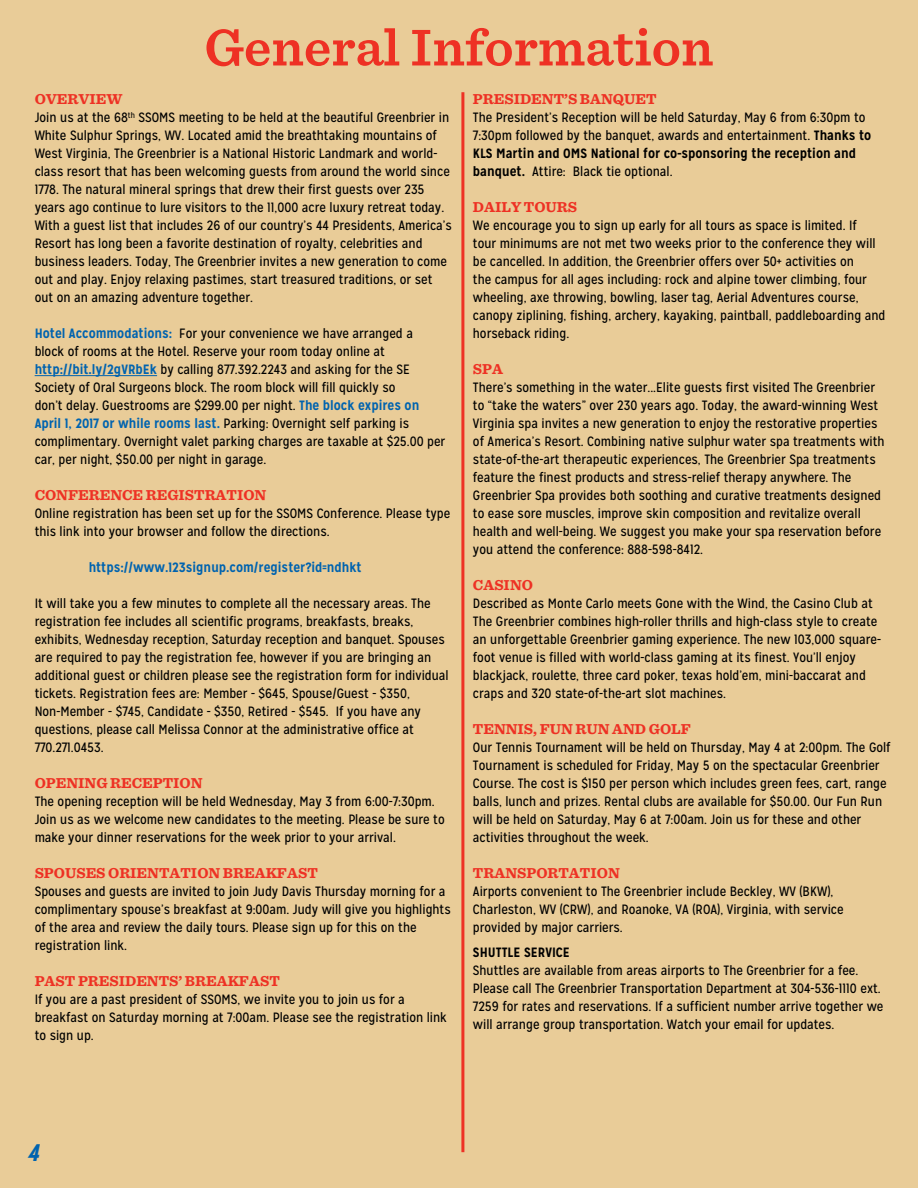
<style>
.page{position:relative;width:918px;height:1188px;background:#e9cc98}
.page>*{position:absolute;margin:0;border:0;box-sizing:border-box;transform-origin:0 0}
.t1{font:600 54px "Sentinel";color:#ee3124}
.t2{font:italic 700 24px "Mission Gothic";color:#0063af}
.t3{font:700 15px "Sentinel";color:#ee3124}
.t4{font:13.5px/18px "Mission Gothic";color:#000}
.t5{font:700 13.5px "Mission Gothic";color:#0063af}
.t6{font:700 13.5px "Mission Gothic";color:#000}
.s1{font-weight:700;color:#0063af}
.s2{font-weight:700}
</style>
<div class="page">
<hr style="left:35px;top:375px;width:122px;height:1px;background:#0063af">
<hr style="left:461px;top:92px;width:3px;height:1060px;background:#ee3124">
<h1 class="t1" style="left:204px;top:6px;width:511px">General Information</h1>
<p class="t3" style="left:35px;top:87px;width:89px">OVERVIEW</p>
<p class="t4" style="left:35px;top:109px;width:419px">Join us at the 68<sup>th</sup> SSOMS meeting to be held at the beautiful Greenbrier in White Sulphur Springs, WV. Located amid the breathtaking mountains of West Virginia, The Greenbrier is a National Historic Landmark and world&shy;class resort that has been welcoming guests from around the world since 1778. The natural mineral springs that drew their first guests over 235 years ago continue to lure visitors to the 11,000 acre luxury retreat today.<br>With a guest list that includes 26 of our country’s 44 Presidents, America’s Resort has long been a favorite destination of royalty, celebrities and business leaders. Today, The Greenbrier invites a new generation to come out and play. Enjoy relaxing pastimes, start treasured traditions, or set out on an amazing adventure together.</p>
<p class="t4" style="left:35px;top:325px;width:412px"><span class="s1">Hotel Accommodations:</span> For your convenience we have arranged a block of rooms at the Hotel. Reserve your room today online at <span class="s1">http://bit.ly/2gVRbEk</span> by calling 877.392.2243 and asking for the SE Society of Oral Surgeons block. The room block will fill quickly so<br>don’t delay. Guestrooms are $299.00 per night. <span class="s1">The block expires on April 1, 2017 or while rooms last.</span> Parking: Overnight self parking is complimentary. Overnight valet parking charges are taxable at $25.00 per car, per night, $50.00 per night in garage.</p>
<p class="t3" style="left:35px;top:483px;width:233px">CONFERENCE REGISTRATION</p>
<p class="t4" style="left:35px;top:505px;width:417px">Online registration has been set up for the SSOMS Conference. Please type this link into your browser and follow the directions.</p>
<p class="t5" style="left:89px;top:559px;width:275px">https://www.123signup.com/register?id=ndhkt</p>
<p class="t4" style="left:35px;top:595px;width:416px">It will take you a few minutes to complete all the necessary areas. The registration fee includes all scientific programs, breakfasts, breaks, exhibits, Wednesday reception, Saturday reception and banquet. Spouses are required to pay the registration fee, however if you are bringing an additional guest or children please see the registration form for individual tickets. Registration fees are: Member - $645, Spouse/Guest - $350, Non-Member - $745, Candidate - $350, Retired - $545. If you have any questions, please call Melissa Connor at the administrative office at 770.271.0453.</p>
<p class="t3" style="left:35px;top:771px;width:169px">OPENING RECEPTION</p>
<p class="t4" style="left:35px;top:793px;width:412px">The opening reception will be held Wednesday, May 3 from 6:00-7:30pm.<br>Join us as we welcome new candidates to the meeting. Please be sure to make your dinner reservations for the week prior to your arrival.</p>
<p class="t3" style="left:35px;top:861px;width:285px">SPOUSES ORIENTATION BREAKFAST</p>
<p class="t4" style="left:35px;top:883px;width:418px">Spouses and guests are invited to join Judy Davis Thursday morning for a complimentary spouse’s breakfast at 9:00am. Judy will give you highlights of the area and review the daily tours. Please sign up for this on the registration link.</p>
<p class="t3" style="left:35px;top:969px;width:247px">PAST PRESIDENTS’ BREAKFAST</p>
<p class="t4" style="left:35px;top:991px;width:414px">If you are a past president of SSOMS, we invite you to join us for a breakfast on Saturday morning at 7:00am. Please see the registration link to sign up.</p>
<p class="t3" style="left:473px;top:87px;width:185px">PRESIDENT’S BANQUET</p>
<p class="t4" style="left:473px;top:109px;width:400px">The President’s Reception will be held Saturday, May 6 from 6:30pm to 7:30pm followed by the banquet, awards and entertainment. <span class="s2">Thanks to KLS Martin and OMS National for co-sponsoring the reception and banquet.</span> Attire: Black tie optional.</p>
<p class="t3" style="left:473px;top:195px;width:106px">DAILY TOURS</p>
<p class="t4" style="left:473px;top:217px;width:414px">We encourage you to sign up early for all tours as space is limited. If<br>tour minimums are not met two weeks prior to the conference they will be cancelled. In addition, the Greenbrier offers over 50+ activities on<br>the campus for all ages including: rock and alpine tower climbing, four wheeling, axe throwing, bowling, laser tag, Aerial Adventures course, canopy ziplining, fishing, archery, kayaking, paintball, paddleboarding and horseback riding.</p>
<p class="t3" style="left:473px;top:357px;width:32px">SPA</p>
<p class="t4" style="left:473px;top:379px;width:413px">There’s something in the water...Elite guests first visited The Greenbrier to “take the waters” over 230 years ago. Today, the award-winning West Virginia spa invites a new generation to enjoy the restorative properties of America’s Resort. Combining native sulphur water spa treatments with state-of-the-art therapeutic experiences, The Greenbrier Spa treatments feature the finest products and stress-relief therapy anywhere. The Greenbrier Spa provides both soothing and curative treatments designed to ease sore muscles, improve skin composition and revitalize overall health and well-being. We suggest you make your spa reservation before you attend the conference: 888-598-8412.</p>
<p class="t3" style="left:473px;top:573px;width:62px">CASINO</p>
<p class="t4" style="left:473px;top:595px;width:410px">Described as Monte Carlo meets Gone with the Wind, the Casino Club at The Greenbrier combines high-roller thrills and high-class style to create an unforgettable Greenbrier gaming experience. The new 103,000 square&shy;foot venue is filled with world-class gaming at its finest. You’ll enjoy blackjack, roulette, three card poker, texas hold’em, mini-baccarat and craps and 320 state-of-the-art slot machines.</p>
<p class="t3" style="left:473px;top:717px;width:220px">TENNIS, FUN RUN AND GOLF</p>
<p class="t4" style="left:473px;top:739px;width:419px">Our Tennis Tournament will be held on Thursday, May 4 at 2:00pm. The Golf Tournament is scheduled for Friday, May 5 on the spectacular Greenbrier Course. The cost is $150 per person which includes green fees, cart, range balls, lunch and prizes. Rental clubs are available for $50.00. Our Fun Run will be held on Saturday, May 6 at 7:00am. Join us for these and other activities throughout the week.</p>
<p class="t3" style="left:473px;top:861px;width:148px">TRANSPORTATION</p>
<p class="t4" style="left:473px;top:883px;width:372px">Airports convenient to The Greenbrier include Beckley, WV (BKW),<br>Charleston, WV (CRW), and Roanoke, VA (ROA), Virginia, with service provided by major carriers.</p>
<p class="t6" style="left:473px;top:944px;width:99px">SHUTTLE SERVICE</p>
<p class="t4" style="left:473px;top:961px;width:412px">Shuttles are available from areas airports to The Greenbrier for a fee.<br>Please call The Greenbrier Transportation Department at 304-536-1110 ext.<br>7259 for rates and reservations. If a sufficient number arrive together we will arrange group transportation. Watch your email for updates.</p>
<h2 class="t2" style="left:28px;top:1138px;width:14px">4</h2>
</div>
